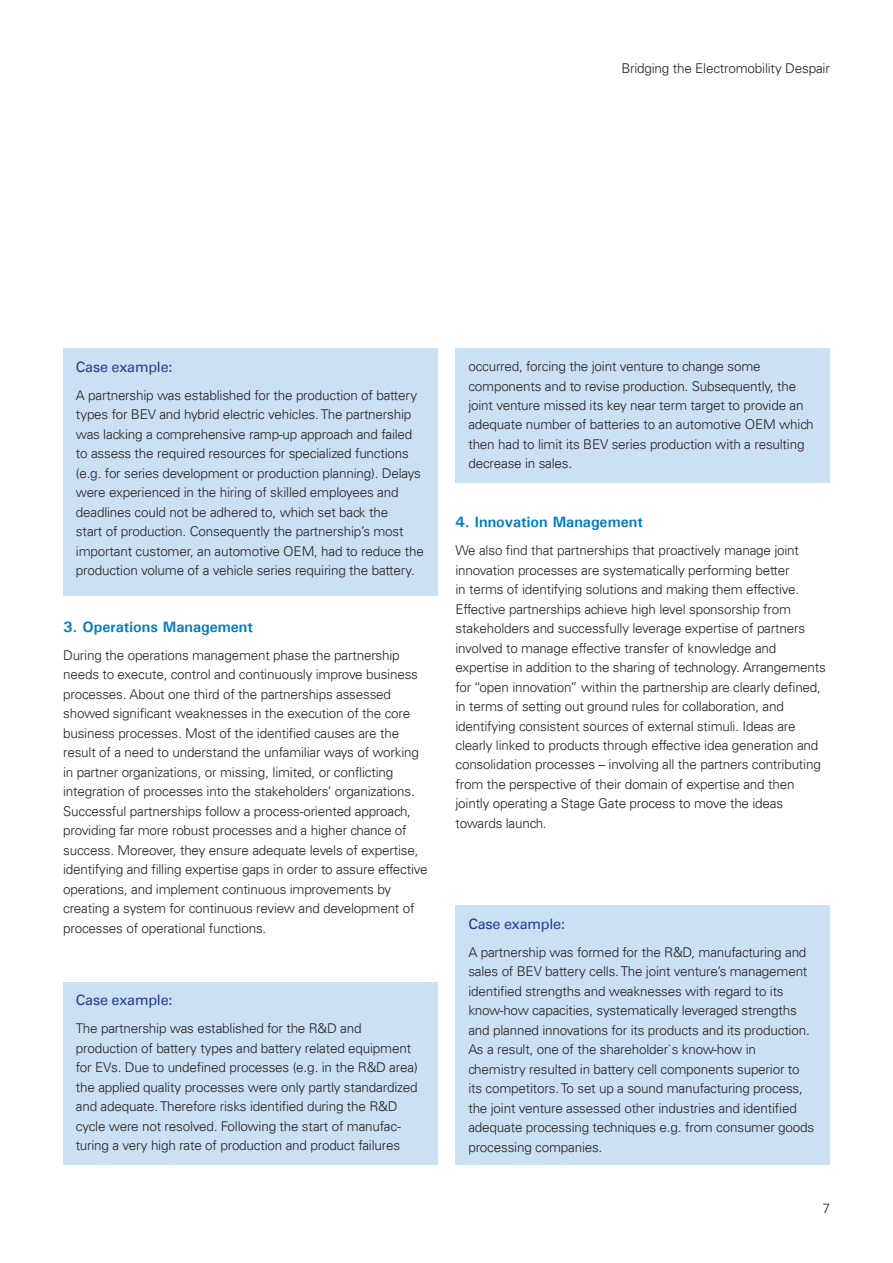
<style>
.page{position:relative;width:893px;height:1263px;background:#fff}
.page>*{position:absolute;margin:0;border:0;box-sizing:border-box;transform-origin:0 0}
.t1{font:700 15px "Univers";color:#007cc2}
.t2{font:14.4px "Univers LT";letter-spacing:-.015em;color:#253f8e}
.t3{font:300 13.5px/19.5px "Univers LT";letter-spacing:-.015em;color:#231f20}
</style>
<div class="page">
<div style="left:456px;top:906px;width:374px;height:259px;background:#cbe0f3"></div>
<div style="left:63px;top:348px;width:374px;height:248px;background:#cbe0f3"></div>
<div style="left:456px;top:348px;width:374px;height:135px;background:#cbe0f3"></div>
<div style="left:63px;top:982px;width:374px;height:183px;background:#cbe0f3"></div>
<p class="t3" style="left:621px;top:58px;width:210px">Bridging the Electromobility Despair</p>
<p class="t2" style="left:76px;top:358px;width:98px">Case example:</p>
<p class="t3" style="left:76px;top:385px;width:349px">A partnership was established for the production of battery types for BEV and hybrid electric vehicles. The partnership was lacking a comprehensive ramp-up approach and failed to assess the required resources for specialized functions (e.g. for series development or production planning). Delays were experienced in the hiring of skilled employees and deadlines could not be adhered to, which set back the<br>start of production. Consequently the partnership’s most important customer, an automotive OEM, had to reduce the production volume of a vehicle series requiring the battery.</p>
<p class="t1" style="left:63px;top:617px;width:191px">3. Operations Management</p>
<p class="t3" style="left:63px;top:645px;width:366px">During the operations management phase the partnership needs to execute, control and continuously improve business processes. About one third of the partnerships assessed showed significant weaknesses in the execution of the core business processes. Most of the identified causes are the result of a need to understand the unfamiliar ways of working in partner organizations, or missing, limited, or conflicting integration of processes into the stakeholders’ organizations.<br>Successful partnerships follow a process-oriented approach, providing far more robust processes and a higher chance of success. Moreover, they ensure adequate levels of expertise, identifying and filling expertise gaps in order to assure effective operations, and implement continuous improvements by creating a system for continuous review and development of processes of operational functions.</p>
<p class="t2" style="left:76px;top:992px;width:98px">Case example:</p>
<p class="t3" style="left:76px;top:1019px;width:343px">The partnership was established for the R&amp;D and production of battery types and battery related equipment for EVs. Due to undefined processes (e.g. in the R&amp;D area) the applied quality processes were only partly standardized and adequate. Therefore risks identified during the R&amp;D cycle were not resolved. Following the start of manufac&shy;turing a very high rate of production and product failures</p>
<p class="t3" style="left:468px;top:356px;width:347px">occurred, forcing the joint venture to change some components and to revise production. Subsequently, the joint venture missed its key near term target to provide an adequate number of batteries to an automotive OEM which then had to limit its BEV series production with a resulting decrease in sales.</p>
<p class="t1" style="left:455px;top:513px;width:189px">4. Innovation Management</p>
<p class="t3" style="left:455px;top:540px;width:372px">We also find that partnerships that proactively manage joint innovation processes are systematically performing better<br>in terms of identifying solutions and making them effective.<br>Effective partnerships achieve high level sponsorship from stakeholders and successfully leverage expertise of partners involved to manage effective transfer of knowledge and expertise in addition to the sharing of technology. Arrangements for “open innovation” within the partnership are clearly defined, in terms of setting out ground rules for collaboration, and identifying consistent sources of external stimuli. Ideas are clearly linked to products through effective idea generation and consolidation processes – involving all the partners contributing from the perspective of their domain of expertise and then jointly operating a Stage Gate process to move the ideas towards launch.</p>
<p class="t2" style="left:468px;top:915px;width:98px">Case example:</p>
<p class="t3" style="left:468px;top:942px;width:347px">A partnership was formed for the R&amp;D, manufacturing and sales of BEV battery cells. The joint venture’s management identified strengths and weaknesses with regard to its know-how capacities, systematically leveraged strengths and planned innovations for its products and its production.<br>As a result, one of the shareholder`s know-how in chemistry resulted in battery cell components superior to its competitors. To set up a sound manufacturing process, the joint venture assessed other industries and identified adequate processing techniques e.g. from consumer goods processing companies.</p>
<p class="t3" style="left:822px;top:1198px;width:9px">7</p>
</div>
